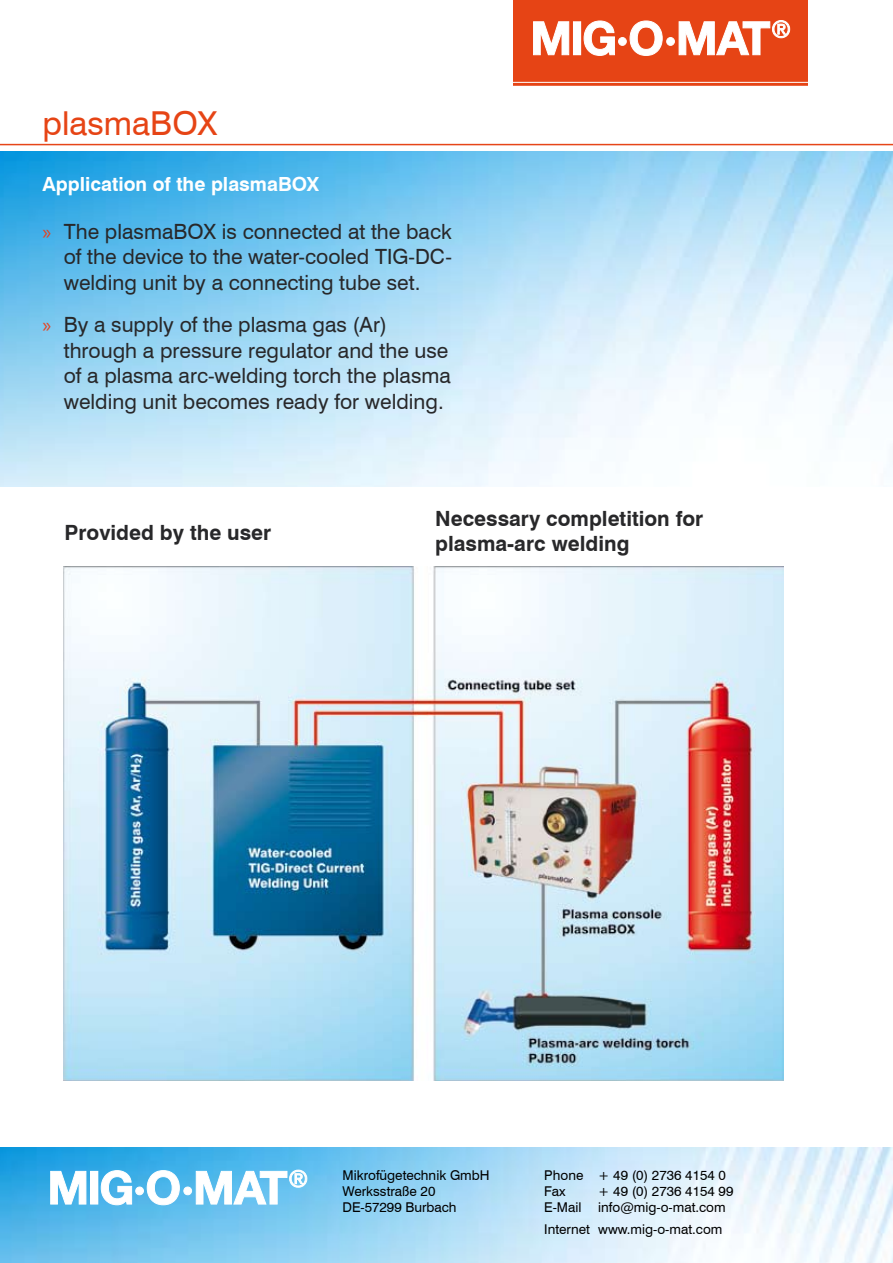
<style>
.page{position:relative;width:893px;height:1263px;background:#fff}
.page>*{position:absolute;margin:0;border:0;box-sizing:border-box;transform-origin:0 0}
.t1{font:33px "Swiss 721 BT";color:#e64415}
.t2{font:21px/25.5px "Swiss 721 BT";color:#28282a;text-align:justify}
.t3{font:700 21px/25.2px "Swiss 721 BT";color:#28282a}
.t4{font:21px "Myriad Pro";color:#e6421f}
.t5{font:700 19.5px "Swiss 721 BT";color:#fff}
.t6{font:13.5px/16.2px "Swiss 721 BT";color:#000}
</style>
<div class="page">
<img style="left:0;top:1147px;width:893px;height:116px">
<img style="left:0;top:152px;width:893px;height:334px">
<hr style="left:0;top:144px;width:893px;height:1px;background:#e64619">
<svg style="left:514px;top:0;width:294px;height:86px"></svg>
<svg style="left:50px;top:1171px;width:36px;height:33px"></svg>
<div style="left:91px;top:1171px;width:7px;height:33px;background:#fff"></div>
<svg style="left:101px;top:1170px;width:206px;height:35px"></svg>
<img style="left:64px;top:566px;width:719px;height:515px">
<h1 class="t1" style="left:43px;top:103px;width:176px">plasmaBOX</h1>
<p class="t5" style="left:43px;top:173px;width:278px">Application of the plasmaBOX</p>
<p class="t4" style="left:43px;top:218px;width:10px">»</p>
<p class="t4" style="left:43px;top:312px;width:10px">»</p>
<p class="t2" style="left:64px;top:218px;width:390px">The plasmaBOX is connected at the back of the device to the water-cooled TIG-DC&shy;welding unit by a connecting tube set.</p>
<p class="t2" style="left:64px;top:312px;width:389px;text-align:left">By a supply of the plasma gas (Ar) through a pressure regulator and the use of a plasma arc-welding torch the plasma welding unit becomes ready for welding.</p>
<p class="t3" style="left:64px;top:520px;width:208px">Provided by the user</p>
<p class="t3" style="left:435px;top:506px;width:270px">Necessary completition for plasma-arc welding</p>
<p class="t6" style="left:342px;top:1167px;width:149px">Mikrofügetechnik GmbH<br>Werksstraße 20<br>DE-57299 Burbach</p>
<p class="t6" style="left:544px;top:1167px;width:183px">Phone + 49 (0) 2736 4154 0<br>Fax</p>
<p class="t6" style="left:544px;top:1183px;width:191px;text-indent:54px">+ 49 (0) 2736 4154 99<br>E-Mail info@mig-o-mat.com</p>
<p class="t6" style="left:544px;top:1221px;width:180px">Internet www.mig-o-mat.com</p>
</div>
